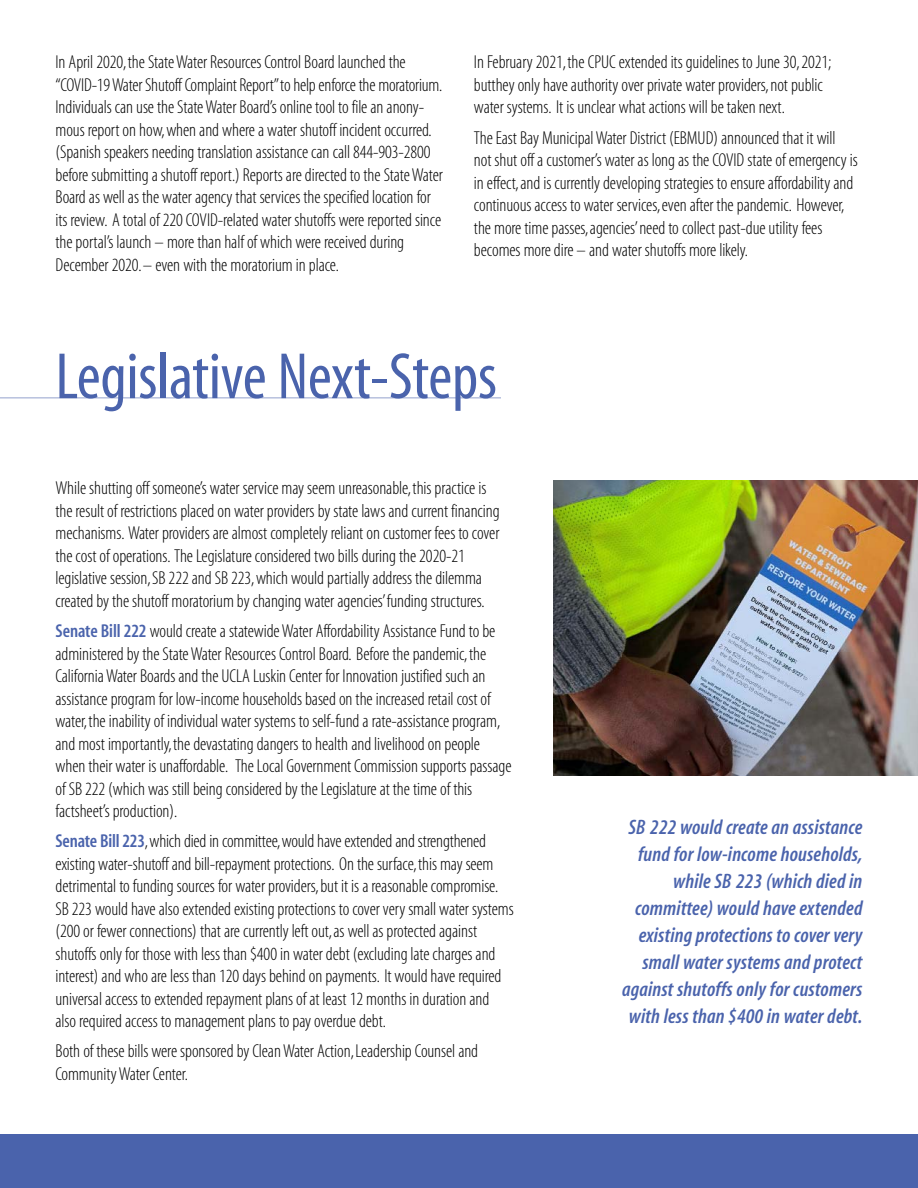
<style>
.page{position:relative;width:918px;height:1188px;background:#fff}
.page>*{position:absolute;margin:0;border:0;box-sizing:border-box;transform-origin:0 0}
.t1{font:66px "Myriad MM 400 300";letter-spacing:-.005em;color:#4a63ac}
.t2{font:21px/27px "Myriad MM It 565 300";letter-spacing:.01em;color:#4a63ac;text-align:right}
.t3{font:18.75px/22.5px "Myriad MM 215 300";letter-spacing:-.005em;color:#000}
.s1{font-family:"Myriad MM 565 300";color:#4a63ac}
</style>
<div class="page">
<div style="left:0;top:1134px;width:918px;height:54px;background:#4a63ac"></div>
<hr style="left:0;top:398px;width:501px;height:1px;background:#93a2cd">
<img style="left:553px;top:480px;width:365px;height:296px">
<p class="t3" style="left:55px;top:53px;width:389px">In April 2020,the State Water Resources Control Board launched the “COVID-19 Water Shutoff Complaint Report”to help enforce the moratorium.<br>Individuals can use the State Water Board’s online tool to file an anony&shy;mous report on how,when and where a water shutoff incident occurred. (Spanish speakers needing translation assistance can call 844-903-2800 before submitting a shutoff report.) Reports are directed to the State Water Board as well as the water agency that services the specified location for its review. A total of 220 COVID-related water shutoffs were reported since the portal’s launch – more than half of which were received during December 2020.– even with the moratorium in place.</p>
<p class="t3" style="left:474px;top:53px;width:359px">In February 2021,the CPUC extended its guidelines to June 30,2021; butthey only have authority over private water providers,not public water systems. It is unclear what actions will be taken next.</p>
<p class="t3" style="left:474px;top:128px;width:385px">The East Bay Municipal Water District (EBMUD) announced that it will<br>not shut off a customer’s water as long as the COVID state of emergency is in effect,and is currently developing strategies to ensure affordability and continuous access to water services,even after the pandemic. However, the more time passes,agencies’need to collect past-due utility fees becomes more dire – and water shutoffs more likely.</p>
<h1 class="t1" style="left:56px;top:351px;width:443px">Legislative Next-Steps</h1>
<p class="t3" style="left:56px;top:479px;width:446px">While shutting off someone’s water service may seem unreasonable,this practice is the result of restrictions placed on water providers by state laws and current financing mechanisms. Water providers are almost completely reliant on customer fees to cover the cost of operations. The Legislature considered two bills during the 2020-21 legislative session,SB 222 and SB 223,which would partially address the dilemma created by the shutoff moratorium by changing water agencies’funding structures.</p>
<p class="t3" style="left:56px;top:621px;width:458px"><span class="s1">Senate Bill 222</span> would create a statewide Water Affordability Assistance Fund to be administered by the State Water Resources Control Board. Before the pandemic,the California Water Boards and the UCLA Luskin Center for Innovation justified such an assistance program for low-income households based on the increased retail cost of water,the inability of individual water systems to self-fund a rate-assistance program, and most importantly,the devastating dangers to health and livelihood on people when their water is unaffordable. The Local Government Commission supports passage of SB 222 (which was still being considered by the Legislature at the time of this factsheet’s production).</p>
<p class="t3" style="left:56px;top:831px;width:460px"><span class="s1">Senate Bill 223</span>,which died in committee,would have extended and strengthened existing water-shutoff and bill-repayment protections. On the surface,this may seem detrimental to funding sources for water providers,but it is a reasonable compromise.<br>SB 223 would have also extended existing protections to cover very small water systems (200 or fewer connections) that are currently left out,as well as protected against shutoffs only for those with less than $400 in water debt (excluding late charges and interest) and who are less than 120 days behind on payments. It would have required universal access to extended repayment plans of at least 12 months in duration and also required access to management plans to pay overdue debt.</p>
<p class="t3" style="left:56px;top:1041px;width:424px">Both of these bills were sponsored by Clean Water Action,Leadership Counsel and<br>Community Water Center.</p>
<p class="t2" style="left:622px;top:815px;width:242px">SB 222 would create an assistance fund for low-income households, while SB 223 (which died in committee) would have extended existing protections to cover very small water systems and protect against shutoffs only for customers with less than $400 in water debt.</p>
</div>
